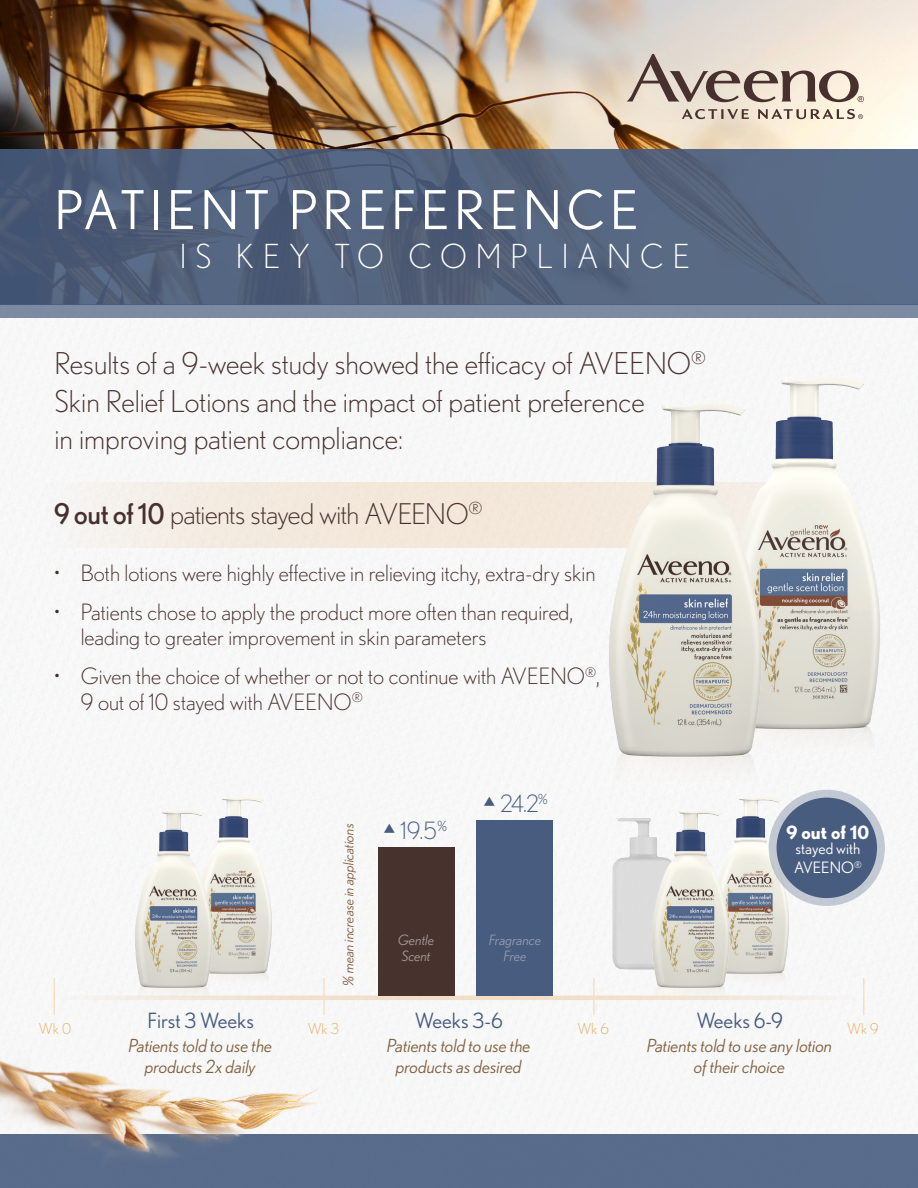
<style>
.page{position:relative;width:918px;height:1188px;background:#fff}
.page>*{position:absolute;margin:0;border:0;box-sizing:border-box;transform-origin:0 0}
.t1{font:53.4px "Nobel";letter-spacing:.09em;color:#fff}
.t2{font:300 33.15px "Nobel";letter-spacing:.27em;color:#fff}
.t3{font:300 30px/37.5px "Nobel";color:#47302d}
.t4{font:300 28.5px "Nobel";letter-spacing:-.02em;color:#47302d}
.t5{font:300 23.7px "Nobel";color:#475c7e}
.t6{font:300 22.5px/25.5px "Nobel";color:#47302d}
.t7{font:21px "Nobel";color:#475c7e}
.t8{font:700 18.3px "Nobel";color:#fff}
.t9{font:italic 18px/21px "Nobel";color:#83613f;text-align:center}
.t10{font:15.75px/18.9px "Nobel";color:#fff}
.t11{font:300 15px "Nobel";color:#e9ac61}
.t12{font:italic 14.25px "Nobel";letter-spacing:-.005em;color:#83613f}
.t13{font:italic 14.25px/16.5px "Nobel";letter-spacing:-.01em;color:#939ab0;text-align:center}
.t14{font:italic 14.25px/16.5px "Nobel";color:#a39997}
.s1{font-weight:400}
</style>
<div class="page">
<img style="left:0;top:318px;width:918px;height:816px">
<img style="left:189px;top:790px;width:92px;height:193px">
<img style="left:129px;top:804px;width:92px;height:192px">
<div style="left:0;top:1134px;width:918px;height:54px;background:#586b8a"></div>
<img style="left:0;top:0;width:918px;height:149px">
<div style="left:0;top:305px;width:918px;height:13px;background:#7c8ba2"></div>
<div style="left:0;top:149px;width:918px;height:156px;background:linear-gradient(to right,#4a5974,#5b6c86)"></div>
<svg style="left:45px;top:482px;width:552px;height:65px;background:#f3eae0"></svg>
<img style="left:0;top:1044px;width:322px;height:114px">
<img style="left:716px;top:364px;width:182px;height:389px">
<img style="left:597px;top:392px;width:181px;height:391px">
<svg style="left:55px;top:996px;width:808px;height:4px;background:#f2e5d5"></svg>
<hr style="left:54px;top:978px;width:1px;height:37px;background:#f4e0c5">
<hr style="left:323px;top:978px;width:2px;height:37px;background:#f4e0c5">
<hr style="left:593px;top:978px;width:2px;height:37px;background:#f4e0c5">
<hr style="left:863px;top:978px;width:1px;height:37px;background:#f4e0c5">
<div style="left:378px;top:847px;width:76px;height:148px;background:#47322e"></div>
<div style="left:476px;top:820px;width:77px;height:175px;background:#475c7e"></div>
<img style="left:588px;top:806px;width:58px;height:175px">
<svg style="left:682px;top:109px;width:67px;height:10px"></svg>
<svg style="left:758px;top:109px;width:105px;height:10px"></svg>
<svg style="left:627px;top:54px;width:237px;height:48px;background:#c4b6ab"></svg>
<img style="left:706px;top:790px;width:92px;height:193px">
<img style="left:646px;top:804px;width:92px;height:194px">
<svg style="left:769px;top:790px;width:116px;height:116px;background:#bfc6d0"></svg>
<div style="left:777px;top:798px;width:100px;height:100px;background:#475c7e;border-radius:50%"></div>
<svg style="left:484px;top:796px;width:11px;height:10px"></svg>
<svg style="left:384px;top:824px;width:11px;height:9px"></svg>
<p class="t1" style="left:54px;top:180px;width:586px">PATIENT PREFERENCE</p>
<p class="t2" style="left:180px;top:237px;width:512px">IS KEY TO COMPLIANCE</p>
<p class="t3" style="left:54px;top:344px;width:653px">Results of a 9-week study showed the efficacy of AVEENO<sup>®<br></sup>Skin Relief Lotions and the impact of patient preference<br>in improving patient compliance:</p>
<p class="t4" style="left:54px;top:497px;width:430px"><span class="s1">9 out of 10</span> patients stayed with AVEENO<sup>®</sup></p>
<p class="t6" style="left:54px;top:560px;width:543px">• Both lotions were highly effective in relieving itchy, extra-dry skin</p>
<p class="t6" style="left:81px;top:599px;width:494px;text-indent:-27px">• Patients chose to apply the product more often than required, leading to greater improvement in skin parameters</p>
<p class="t6" style="left:81px;top:663px;width:521px;text-indent:-27px">• Given the choice of whether or not to continue with AVEENO<sup>®</sup>,<br>9 out of 10 stayed with AVEENO<sup>®</sup></p>
<p class="t5" style="left:501px;top:790px;width:49px">24.2<sup>%</sup></p>
<p class="t12" style="left:340px;top:986px;width:164px;rotate:-90deg">% mean increase in applications</p>
<p class="t5" style="left:401px;top:817px;width:48px">19.5<sup>%</sup></p>
<p class="t14" style="left:398px;top:931px;width:38px">Gentle<br>Scent</p>
<p class="t13" style="left:489px;top:931px;width:54px">Fragrance<br>Free</p>
<p class="t8" style="left:786px;top:821px;width:85px">9 out of 10</p>
<p class="t10" style="left:794px;top:839px;width:69px">stayed with<br>AVEENO<sup>®</sup></p>
<p class="t7" style="left:147px;top:1008px;width:108px">First 3 Weeks</p>
<p class="t9" style="left:129px;top:1034px;width:145px">Patients told to use the products 2x daily</p>
<p class="t7" style="left:415px;top:1008px;width:90px">Weeks 3-6</p>
<p class="t9" style="left:387px;top:1034px;width:145px">Patients told to use the products as desired</p>
<p class="t11" style="left:39px;top:1020px;width:34px">Wk 0</p>
<p class="t11" style="left:308px;top:1020px;width:33px">Wk 3</p>
<p class="t11" style="left:577px;top:1020px;width:33px">Wk 6</p>
<p class="t7" style="left:696px;top:1008px;width:88px">Weeks 6-9</p>
<p class="t9" style="left:647px;top:1034px;width:187px">Patients told to use any lotion of their choice</p>
<p class="t11" style="left:847px;top:1020px;width:33px">Wk 9</p>
</div>
